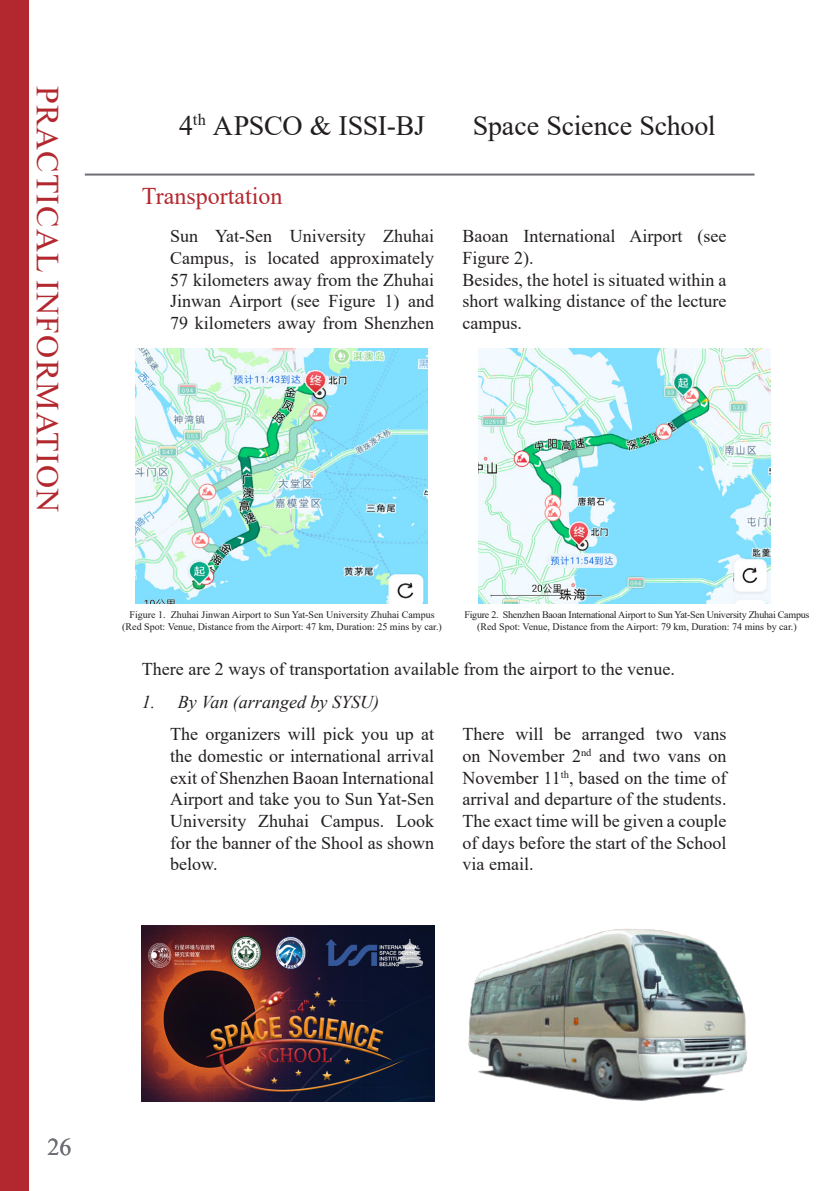
<style>
.page{position:relative;width:840px;height:1191px;background:#fff}
.page>*{position:absolute;margin:0;border:0;box-sizing:border-box;transform-origin:0 0}
.t1{font:32px "Times New Roman";letter-spacing:.035em;color:#b3282f}
.t2{font:28px "Times New Roman";letter-spacing:-.01em;color:#231f20}
.Subtitles{font:24px "Times New Roman";color:#b3282f}
.t3{font:24px "Times New Roman";color:#6f6c74}
.t4{font:18px/21.6px "Times New Roman";color:#231f20;text-align:justify}
.t5{font:italic 18px "Times New Roman";color:#231f20}
.Caps{font:10px "Times New Roman";color:#231f20}
.Caps-2{font:10px "Times New Roman";letter-spacing:-.025em;color:#231f20}
</style>
<div class="page">
<hr style="left:85px;top:173px;width:669px;height:2px;background:#6f6c74">
<div style="left:0;top:0;width:28px;height:1191px;background:#b3282f"></div>
<img style="left:468px;top:929px;width:279px;height:172px">
<img style="left:135px;top:348px;width:292px;height:255px">
<img style="left:478px;top:348px;width:292px;height:255px">
<img style="left:142px;top:926px;width:292px;height:175px">
<h1 class="t1" style="left:70px;top:86px;width:428px;rotate:90deg">PRACTICAL INFORMATION</h1>
<h2 class="t2" style="left:179px;top:106px;width:247px">4<sup>th</sup> APSCO &amp; ISSI-BJ</h2>
<h2 class="t2" style="left:472px;top:106px;width:244px">Space Science School</h2>
<p class="Subtitles" style="left:142px;top:179px;width:142px">Transportation</p>
<p class="t4" style="left:170px;top:225px;width:265px">Sun Yat-Sen University Zhuhai Campus, is located approximately 57 kilometers away from the Zhuhai Jinwan Airport (see Figure 1) and 79 kilometers away from Shenzhen</p>
<p class="t4" style="left:462px;top:225px;width:265px">Baoan International Airport (see<br>Figure 2).</p>
<p class="t4" style="left:462px;top:268px;width:265px">Besides, the hotel is situated within a short walking distance of the lecture campus.</p>
<p class="Caps" style="left:129px;top:607px;width:306px">Figure 1. Zhuhai Jinwan Airport to Sun Yat-Sen University Zhuhai Campus</p>
<p class="Caps" style="left:122px;top:619px;width:321px">(Red Spot: Venue, Distance from the Airport: 47 km, Duration: 25 mins by car.)</p>
<p class="Caps-2" style="left:464px;top:607px;width:346px">Figure 2. Shenzhen Baoan International Airport to Sun Yat-Sen University Zhuhai Campus</p>
<p class="Caps" style="left:477px;top:619px;width:321px">(Red Spot: Venue, Distance from the Airport: 79 km, Duration: 74 mins by car.)</p>
<p class="t4" style="left:142px;top:657px;width:534px">There are 2 ways of transportation available from the airport to the venue.</p>
<p class="t5" style="left:142px;top:689px;width:238px">1. By Van (arranged by SYSU)</p>
<p class="t4" style="left:170px;top:723px;width:265px">The organizers will pick you up at the domestic or international arrival exit of Shenzhen Baoan International Airport and take you to Sun Yat-Sen University Zhuhai Campus. Look for the banner of the Shool as shown below.</p>
<p class="t4" style="left:462px;top:723px;width:265px">There will be arranged two vans on November 2<sup>nd</sup> and two vans on November 11<sup>th</sup>, based on the time of arrival and departure of the students.<br>The exact time will be given a couple of days before the start of the School via email.</p>
<h3 class="t3" style="left:47px;top:1130px;width:25px">26</h3>
</div>
